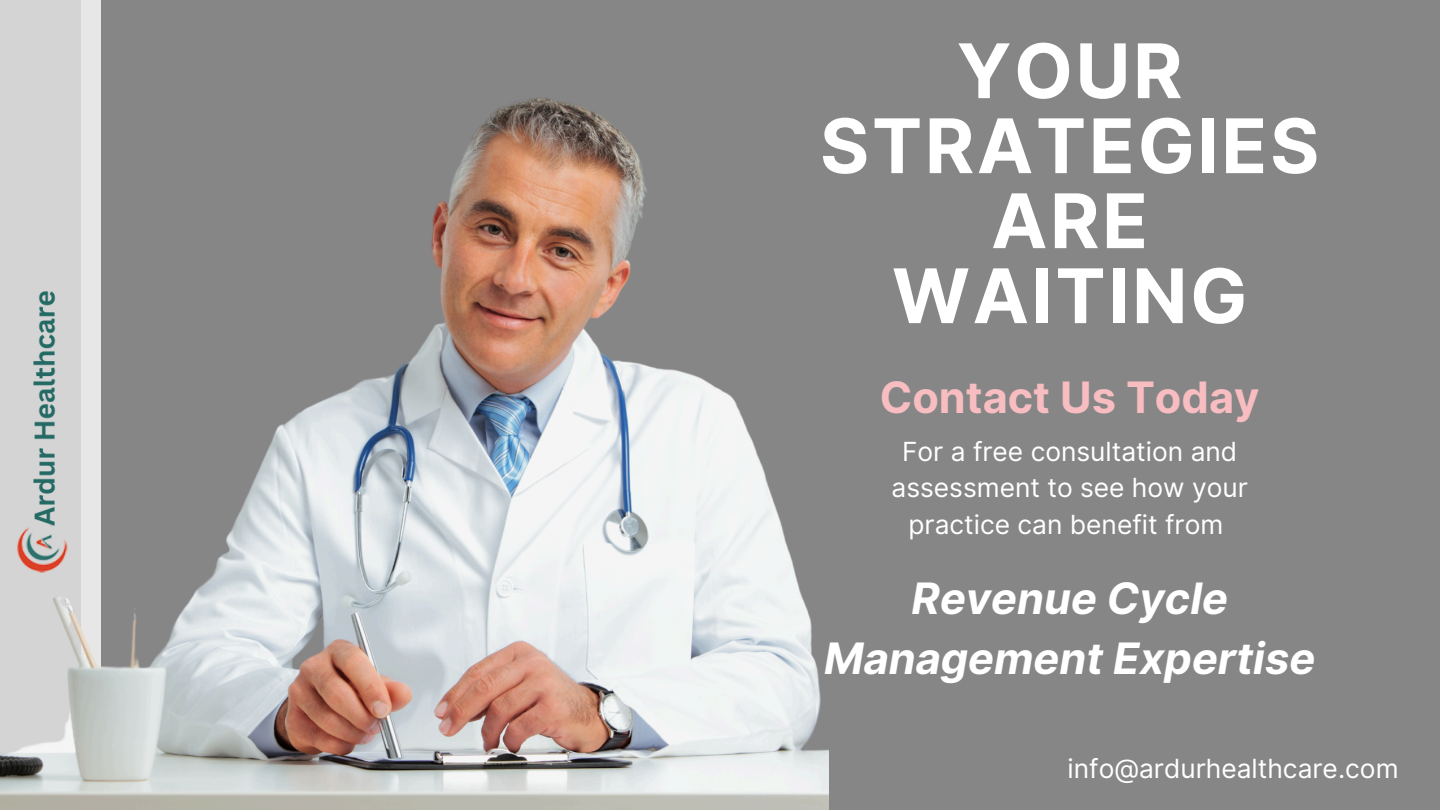
<style>
.page{position:relative;width:1440px;height:810px;background:#868686}
.page>*{position:absolute;margin:0;border:0;box-sizing:border-box;transform-origin:0 0}
.t1{font:700 75.3px/75px "Inter";letter-spacing:.035em;color:#fff;text-align:center}
.t2{font:italic 700 43.3px/60px "Inter";color:#fff;text-align:center}
.t3{font:700 43.3px "Inter";color:#f8bdc1}
.t4{font:26.4px/36.8px "Inter";color:#fff;text-align:center}
</style>
<div class="page">
<img style="left:0;top:0;width:829px;height:810px">
<h2 class="t1" style="left:820px;top:33px;width:501px">YOUR<br>STRATEGIES<br>ARE<br>WAITING</h2>
<h2 class="t3" style="left:880px;top:371px;width:381px">Contact Us Today</h2>
<h1 class="t4" style="left:891px;top:433px;width:358px">For a free consultation and assessment to see how your practice can benefit from</h1>
<p class="t2" style="left:824px;top:568px;width:493px">Revenue Cycle<br>Management Expertise</p>
<p class="t4" style="left:1068px;top:750px;width:333px">info@ardurhealthcare.com</p>
</div>
